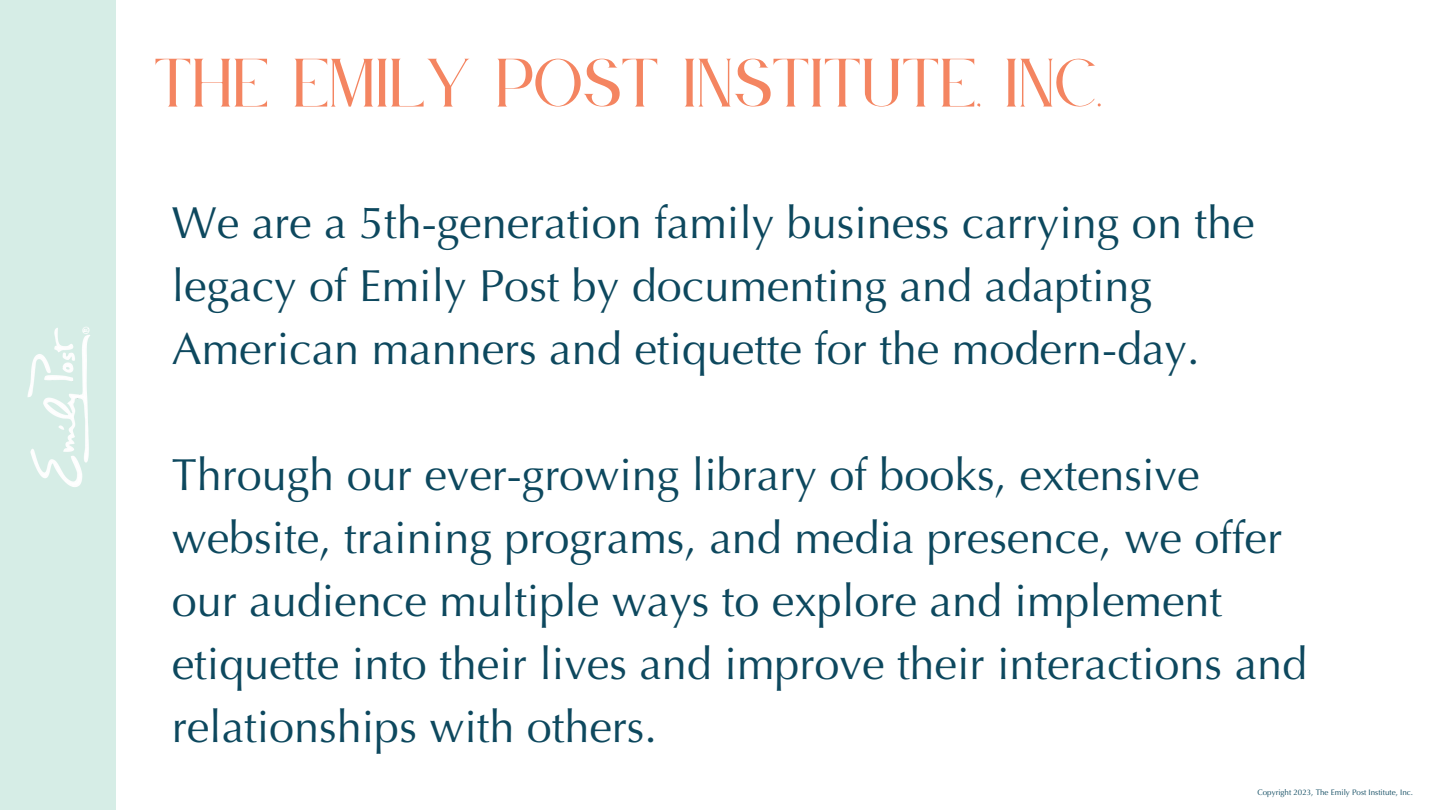
<style>
.page{position:relative;width:1440px;height:810px;background:#fff}
.page>*{position:absolute;margin:0;border:0;box-sizing:border-box;transform-origin:0 0}
.t1{font:60px "Le Jour Serif";color:#f48561}
.t2{font:45px/63px "Optima";color:#0d485e}
.t3{font:8px "Optima";color:#0d485e}
</style>
<div class="page">
<div style="left:0;top:0;width:116px;height:810px;background:#d6ede6"></div>
<img style="left:27px;top:327px;width:63px;height:160px">
<p class="t1" style="left:156px;top:51px;width:948px">THE EMILY POST INSTITUTE, INC.</p>
<p class="t2" style="left:172px;top:192px;width:1084px">We are a 5th-generation family business carrying on the legacy of Emily Post by documenting and adapting<br>American manners and etiquette for the modern-day.</p>
<p class="t2" style="left:172px;top:444px;width:1137px">Through our ever-growing library of books, extensive website, training programs, and media presence, we offer our audience multiple ways to explore and implement etiquette into their lives and improve their interactions and relationships with others.</p>
<p class="t3" style="left:1257px;top:788px;width:157px">Copyright 2023, The Emily Post Institute, Inc.</p>
</div>
